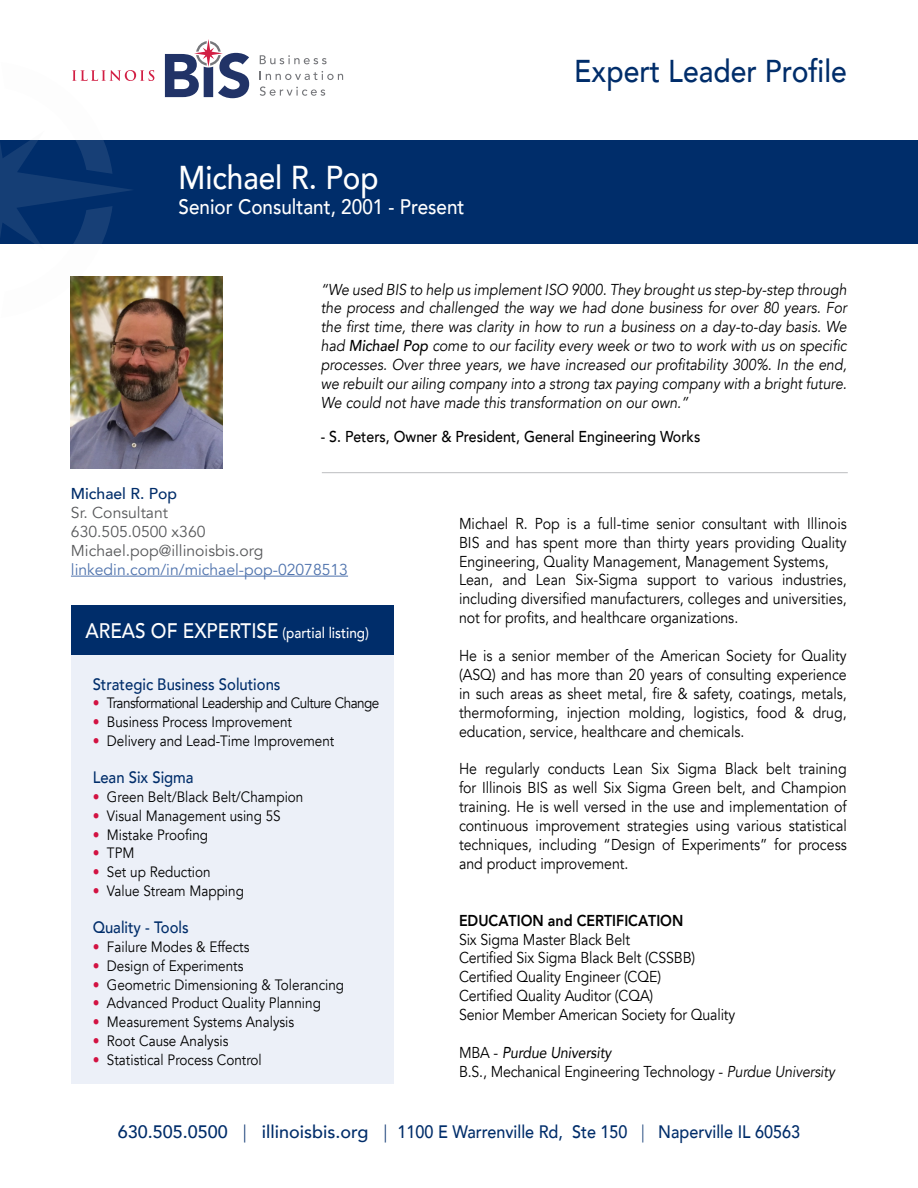
<style>
.page{position:relative;width:918px;height:1188px;background:#fff}
.page>*{position:absolute;margin:0;border:0;box-sizing:border-box;transform-origin:0 0}
.t1{font:500 33px "Avenir";color:#fff;scale:.9 1}
.t2{font:500 31.5px "Avenir";color:#002d6a;scale:.9 1}
.t3{font:500 21px "Avenir";color:#fff;scale:.9 1}
.t4{font:500 18px "Avenir";color:#002d6a}
.t5{font:500 16.5px "Avenir";color:#002d6a;scale:.9 1}
.t6{font:15.75px/18.9px "Avenir";color:#000;text-align:justify;scale:.9 1}
.t7{font:italic 15.75px/18.9px "Avenir";color:#000;text-align:justify;scale:.9 1}
.t8{font:15.75px "Avenir";color:#58595b}
.t9{font:500 15.75px "Avenir";color:#000;scale:.9 1}
.t10{font:15.75px "Avenir";color:#4f73ad}
.t11{font:800 15.75px "Avenir";color:#000;scale:.9 1}
.t12{font:italic 15.75px "Avenir";letter-spacing:-.01em;color:#000;scale:.9 1}
.t13{font:500 15.75px "Avenir";color:#002d6a}
.t14{font:15px "Avenir";color:#000;scale:.9 1}
.t15{font:15px "Avenir";letter-spacing:-.04em;color:#000;scale:.9 1}
.s1{font-weight:500}
.s2{font-size:15px}
.s3{color:#d21242}
.s4{font-style:normal}
.s5{font-style:italic}
.s6{font-weight:300}
</style>
<div class="page">
<div style="left:71px;top:639px;width:322px;height:445px;background:#ecf0f8"></div>
<div style="left:0;top:140px;width:918px;height:104px;background:#002d6a"></div>
<svg style="left:0;top:70px;width:154px;height:174px"></svg>
<svg style="left:260px;top:55px;width:67px;height:9px"></svg>
<svg style="left:260px;top:71px;width:83px;height:9px"></svg>
<svg style="left:260px;top:86px;width:65px;height:10px"></svg>
<svg style="left:165px;top:39px;width:84px;height:59px"></svg>
<hr style="left:71px;top:576px;width:277px;height:1px;background:#4f73ad">
<div style="left:71px;top:605px;width:322px;height:49px;background:#002d6a"></div>
<hr style="left:322px;top:472px;width:526px;height:1px;background:#bcbec0">
<img style="left:70px;top:276px;width:152px;height:193px">
<p class="t1" style="left:178px;top:149px;width:224px">Michael R. Pop</p>
<p class="t3" style="left:178px;top:189px;width:319px">Senior Consultant, 2001 - Present</p>
<p class="t2" style="left:574px;top:44px;width:304px">Expert Leader Profile</p>
<p class="t7" style="left:321px;top:280px;width:586px">“We used BIS to help us implement ISO 9000. They brought us step-by-step through the process and challenged the way we had done business for over 80 years. For the first time, there was clarity in how to run a business on a day-to-day basis. We had <span class="s1">Michael Pop</span> come to our facility every week or two to work with us on specific processes. Over three years, we have increased our profitability 300%. In the end, we rebuilt our ailing company into a strong tax paying company with a bright future.<br>We could not have made this transformation on our own.”</p>
<p class="t9" style="left:321px;top:423px;width:423px">- S. Peters, Owner &amp; President, General Engineering Works</p>
<p class="t13" style="left:71px;top:480px;width:108px">Michael R. Pop</p>
<p class="t8" style="left:71px;top:503px;width:99px">Sr. Consultant</p>
<p class="t8" style="left:71px;top:522px;width:136px">630.505.0500 x360</p>
<p class="t8" style="left:71px;top:541px;width:194px">Michael.pop@illinoisbis.org</p>
<p class="t10" style="left:71px;top:560px;width:279px">linkedin.com/in/michael-pop-02078513</p>
<p class="t3" style="left:86px;top:613px;width:316px">AREAS OF EXPERTISE <span class="s2">(partial listing)</span></p>
<p class="t5" style="left:93px;top:670px;width:210px">Strategic Business Solutions</p>
<p class="t15" style="left:93px;top:694px;width:320px"><span class="s3">•</span> Transformational Leadership and Culture Change</p>
<p class="t14" style="left:93px;top:713px;width:223px"><span class="s3">•</span> Business Process Improvement</p>
<p class="t14" style="left:93px;top:732px;width:270px"><span class="s3">•</span> Delivery and Lead-Time Improvement</p>
<p class="t5" style="left:93px;top:763px;width:114px">Lean Six Sigma</p>
<p class="t14" style="left:93px;top:788px;width:236px"><span class="s3">•</span> Green Belt/Black Belt/Champion</p>
<p class="t14" style="left:93px;top:807px;width:211px"><span class="s3">•</span> Visual Management using 5S</p>
<p class="t14" style="left:93px;top:826px;width:130px"><span class="s3">•</span> Mistake Proofing</p>
<p class="t14" style="left:93px;top:844px;width:48px"><span class="s3">•</span> TPM</p>
<p class="t14" style="left:93px;top:863px;width:133px"><span class="s3">•</span> Set up Reduction</p>
<p class="t14" style="left:93px;top:882px;width:170px"><span class="s3">•</span> Value Stream Mapping</p>
<p class="t5" style="left:93px;top:913px;width:108px">Quality - Tools</p>
<p class="t14" style="left:93px;top:938px;width:176px"><span class="s3">•</span> Failure Modes &amp; Effects</p>
<p class="t14" style="left:93px;top:957px;width:169px"><span class="s3">•</span> Design of Experiments</p>
<p class="t14" style="left:93px;top:976px;width:281px"><span class="s3">•</span> Geometric Dimensioning &amp; Tolerancing</p>
<p class="t14" style="left:93px;top:994px;width:255px"><span class="s3">•</span> Advanced Product Quality Planning</p>
<p class="t14" style="left:93px;top:1013px;width:225px"><span class="s3">•</span> Measurement Systems Analysis</p>
<p class="t14" style="left:93px;top:1032px;width:152px"><span class="s3">•</span> Root Cause Analysis</p>
<p class="t14" style="left:93px;top:1051px;width:189px"><span class="s3">•</span> Statistical Process Control</p>
<p class="t6" style="left:459px;top:514px;width:432px">Michael R. Pop is a full-time senior consultant with Illinois BIS and has spent more than thirty years providing Quality Engineering, Quality Management, Management Systems,</p>
<p class="t6" style="left:459px;top:571px;width:432px">Lean, and Lean Six-Sigma support to various industries, including diversified manufacturers, colleges and universities, not for profits, and healthcare organizations.</p>
<p class="t6" style="left:459px;top:646px;width:432px">He is a senior member of the American Society for Quality (ASQ) and has more than 20 years of consulting experience in such areas as sheet metal, fire &amp; safety, coatings, metals, thermoforming, injection molding, logistics, food &amp; drug, education, service, healthcare and chemicals.</p>
<p class="t6" style="left:459px;top:760px;width:432px">He regularly conducts Lean Six Sigma Black belt training for Illinois BIS as well Six Sigma Green belt, and Champion training. He is well versed in the use and implementation of continuous improvement strategies using various statistical techniques, including “Design of Experiments” for process and product improvement.</p>
<p class="t11" style="left:459px;top:908px;width:251px">EDUCATION and CERTIFICATION</p>
<p class="t6" style="left:459px;top:930px;width:192px">Six Sigma Master Black Belt</p>
<p class="t6" style="left:459px;top:949px;width:264px">Certified Six Sigma Black Belt (CSSBB)</p>
<p class="t6" style="left:459px;top:968px;width:226px">Certified Quality Engineer (CQE)</p>
<p class="t6" style="left:459px;top:987px;width:217px">Certified Quality Auditor (CQA)</p>
<p class="t6" style="left:459px;top:1006px;width:309px">Senior Member American Society for Quality</p>
<p class="t12" style="left:459px;top:1043px;width:171px"><span class="s4">MBA -</span> Purdue University</p>
<p class="t6" style="left:459px;top:1062px;width:419px">B.S., Mechanical Engineering Technology - <span class="s5">Purdue University</span></p>
<p class="t4" style="left:118px;top:1116px;width:684px">630.505.0500 <span class="s6">|</span> illinoisbis.org <span class="s6">|</span> 1100 E Warrenville Rd, Ste 150 <span class="s6">|</span> Naperville IL 60563</p>
</div>
